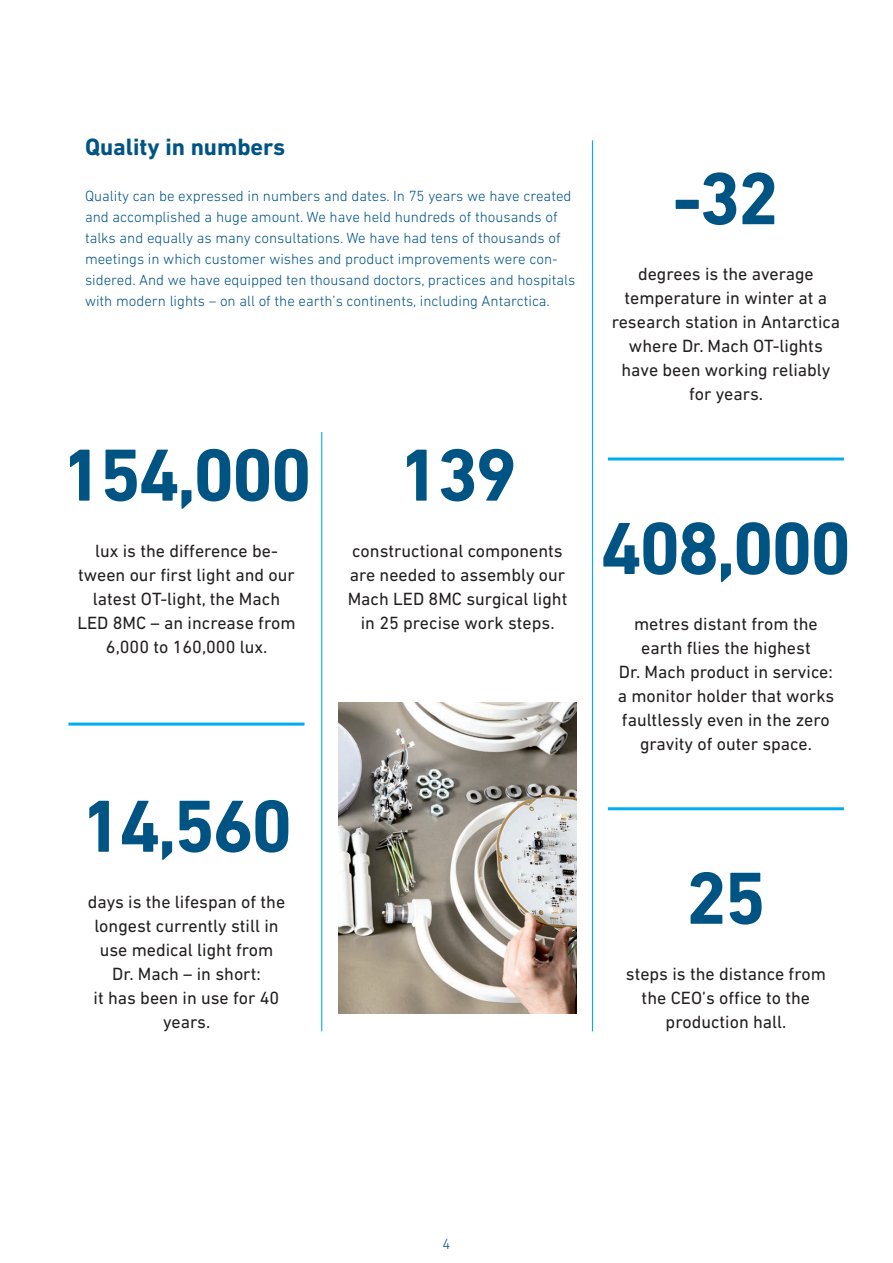
<style>
.page{position:relative;width:893px;height:1263px;background:#fff}
.page>*{position:absolute;margin:0;border:0;box-sizing:border-box;transform-origin:0 0}
.t1{font:700 75px "DIN Next LT Pro";letter-spacing:-.04em;color:#005484}
.t2{font:700 24px "DIN Next LT Pro";color:#005484}
.t3{font:18px/24px "DIN Next LT Pro";color:#231f20;text-align:center}
.t4{font:300 15px/21px "DIN Next LT Pro";color:#005484}
</style>
<div class="page">
<hr style="left:608px;top:457px;width:236px;height:3px;background:#00aeef">
<hr style="left:68px;top:723px;width:236px;height:3px;background:#00aeef">
<hr style="left:608px;top:807px;width:236px;height:3px;background:#00aeef">
<img style="left:338px;top:702px;width:239px;height:312px">
<hr style="left:321px;top:432px;width:1px;height:599px;background:#00aeef">
<hr style="left:592px;top:140px;width:1px;height:891px;background:#00aeef">
<p class="t2" style="left:85px;top:132px;width:202px">Quality in numbers</p>
<p class="t4" style="left:85px;top:185px;width:492px">Quality can be expressed in numbers and dates. In 75 years we have created and accomplished a huge amount. We have held hundreds of thousands of talks and equally as many consultations. We have had tens of thousands of meetings in which customer wishes and product improvements were con&shy;sidered. And we have equipped ten thousand doctors, practices and hospitals with modern lights – on all of the earth’s continents, including Antarctica.</p>
<p class="t1" style="left:61px;top:431px;width:253px">154,000</p>
<p class="t3" style="left:77px;top:538px;width:220px">lux is the difference be&shy;tween our first light and our latest OT-light, the Mach<br>LED 8MC – an increase from<br>6,000 to 160,000 lux.</p>
<p class="t1" style="left:398px;top:431px;width:121px">139</p>
<p class="t3" style="left:348px;top:538px;width:221px">constructional components are needed to assembly our<br>Mach LED 8MC surgical light in 25 precise work steps.</p>
<p class="t1" style="left:80px;top:782px;width:214px">14,560</p>
<p class="t3" style="left:88px;top:889px;width:199px">days is the lifespan of the longest currently still in use medical light from<br>Dr. Mach – in short:<br>it has been in use for 40 years.</p>
<p class="t1" style="left:672px;top:155px;width:108px">-32</p>
<p class="t3" style="left:612px;top:262px;width:230px">degrees is the average temperature in winter at a research station in Antarctica where Dr. Mach OT-lights have been working reliably for years.</p>
<p class="t1" style="left:600px;top:505px;width:253px">408,000</p>
<p class="t3" style="left:634px;top:612px;width:185px">metres distant from the earth flies the highest</p>
<p class="t3" style="left:618px;top:660px;width:218px">Dr. Mach product in service: a monitor holder that works faultlessly even in the zero gravity of outer space.</p>
<p class="t1" style="left:686px;top:854px;width:82px">25</p>
<p class="t3" style="left:626px;top:961px;width:202px">steps is the distance from the CEO’s office to the production hall.</p>
<p class="t4" style="left:442px;top:1233px;width:9px">4</p>
</div>
